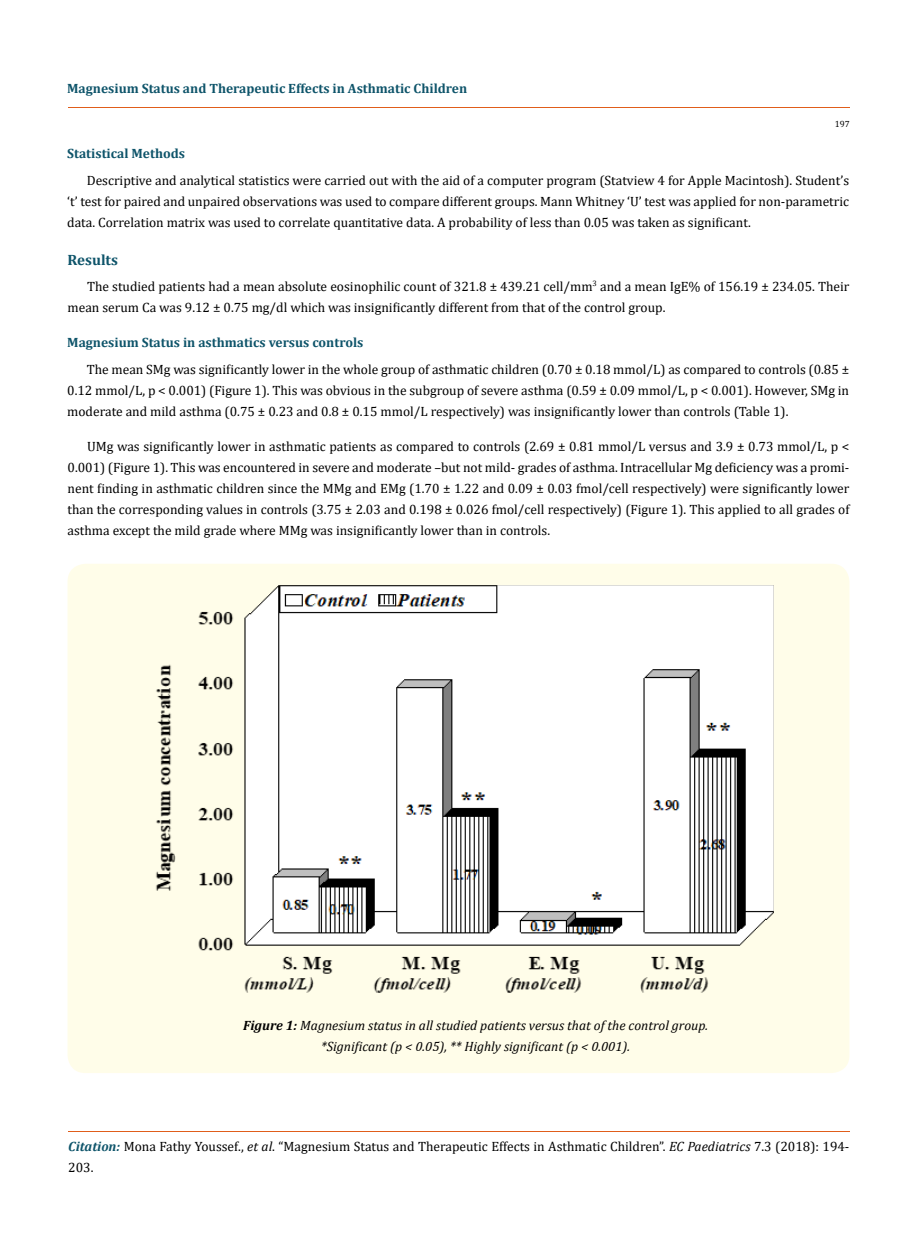
<style>
.page{position:relative;width:917px;height:1244px;background:#fff}
.page>*{position:absolute;margin:0;border:0;box-sizing:border-box;transform-origin:0 0}
.t1{font:700 15px "Cambria";color:#0e546a}
.t2{font:13.5px/21px "Cambria";color:#000;text-align:justify}
.t3{font:italic 13.5px/21px "Cambria";color:#000;text-align:center}
.t4{font:700 13.5px "Cambria";color:#0e546a}
.t5{font:9px "Cambria";color:#000}
.s1{font-weight:700}
.s2{font-weight:700;font-style:italic;color:#0e546a}
.s3{font-style:italic}
</style>
<div class="page">
<hr style="left:68px;top:108px;width:781px;height:1px;background:#e05d1a">
<hr style="left:68px;top:1131px;width:781px;height:1px;background:#e05d1a">
<div style="left:68px;top:564px;width:781px;height:509px;background:#fffde9;border-radius:18px"></div>
<img style="left:156px;top:585px;width:618px;height:408px">
<p class="t4" style="left:67px;top:79px;width:401px">Magnesium Status and Therapeutic Effects in Asthmatic Children</p>
<p class="t5" style="left:834px;top:119px;width:16px">197</p>
<p class="t4" style="left:67px;top:144px;width:119px">Statistical Methods</p>
<p class="t2" style="left:67px;top:170px;width:783px;text-indent:19px">Descriptive and analytical statistics were carried out with the aid of a computer program (Statview 4 for Apple Macintosh). Student’s ‘t’ test for paired and unpaired observations was used to compare different groups. Mann Whitney ‘U’ test was applied for non-parametric data. Correlation matrix was used to correlate quantitative data. A probability of less than 0.05 was taken as significant.</p>
<p class="t1" style="left:68px;top:249px;width:52px">Results</p>
<p class="t2" style="left:68px;top:275px;width:783px;text-indent:19px">The studied patients had a mean absolute eosinophilic count of 321.8 ± 439.21 cell/mm<sup>3</sup> and a mean IgE% of 156.19 ± 234.05. Their mean serum Ca was 9.12 ± 0.75 mg/dl which was insignificantly different from that of the control group.</p>
<p class="t4" style="left:67px;top:333px;width:298px">Magnesium Status in asthmatics versus controls</p>
<p class="t2" style="left:67px;top:359px;width:783px;text-indent:19px">The mean SMg was significantly lower in the whole group of asthmatic children (0.70 ± 0.18 mmol/L) as compared to controls (0.85 ± 0.12 mmol/L, p &lt; 0.001) (Figure 1). This was obvious in the subgroup of severe asthma (0.59 ± 0.09 mmol/L, p &lt; 0.001). However, SMg in moderate and mild asthma (0.75 ± 0.23 and 0.8 ± 0.15 mmol/L respectively) was insignificantly lower than controls (Table 1).</p>
<p class="t2" style="left:68px;top:436px;width:783px;text-indent:19px">UMg was significantly lower in asthmatic patients as compared to controls (2.69 ± 0.81 mmol/L versus and 3.9 ± 0.73 mmol/L, p &lt; 0.001) (Figure 1). This was encountered in severe and moderate –but not mild- grades of asthma. Intracellular Mg deficiency was a promi&shy;nent finding in asthmatic children since the MMg and EMg (1.70 ± 1.22 and 0.09 ± 0.03 fmol/cell respectively) were significantly lower than the corresponding values in controls (3.75 ± 2.03 and 0.198 ± 0.026 fmol/cell respectively) (Figure 1). This applied to all grades of asthma except the mild grade where MMg was insignificantly lower than in controls.</p>
<p class="t3" style="left:243px;top:1013px;width:466px"><span class="s1">Figure 1:</span> Magnesium status in all studied patients versus that of the control group. *Significant (p &lt; 0.05), ** Highly significant (p &lt; 0.001).</p>
<p class="t2" style="left:68px;top:1135px;width:782px"><span class="s2">Citation:</span> Mona Fathy Youssef., <span class="s3">et al</span>. “Magnesium Status and Therapeutic Effects in Asthmatic Children”. <span class="s3">EC Paediatrics</span> 7.3 (2018): 194-<br>203.</p>
</div>
